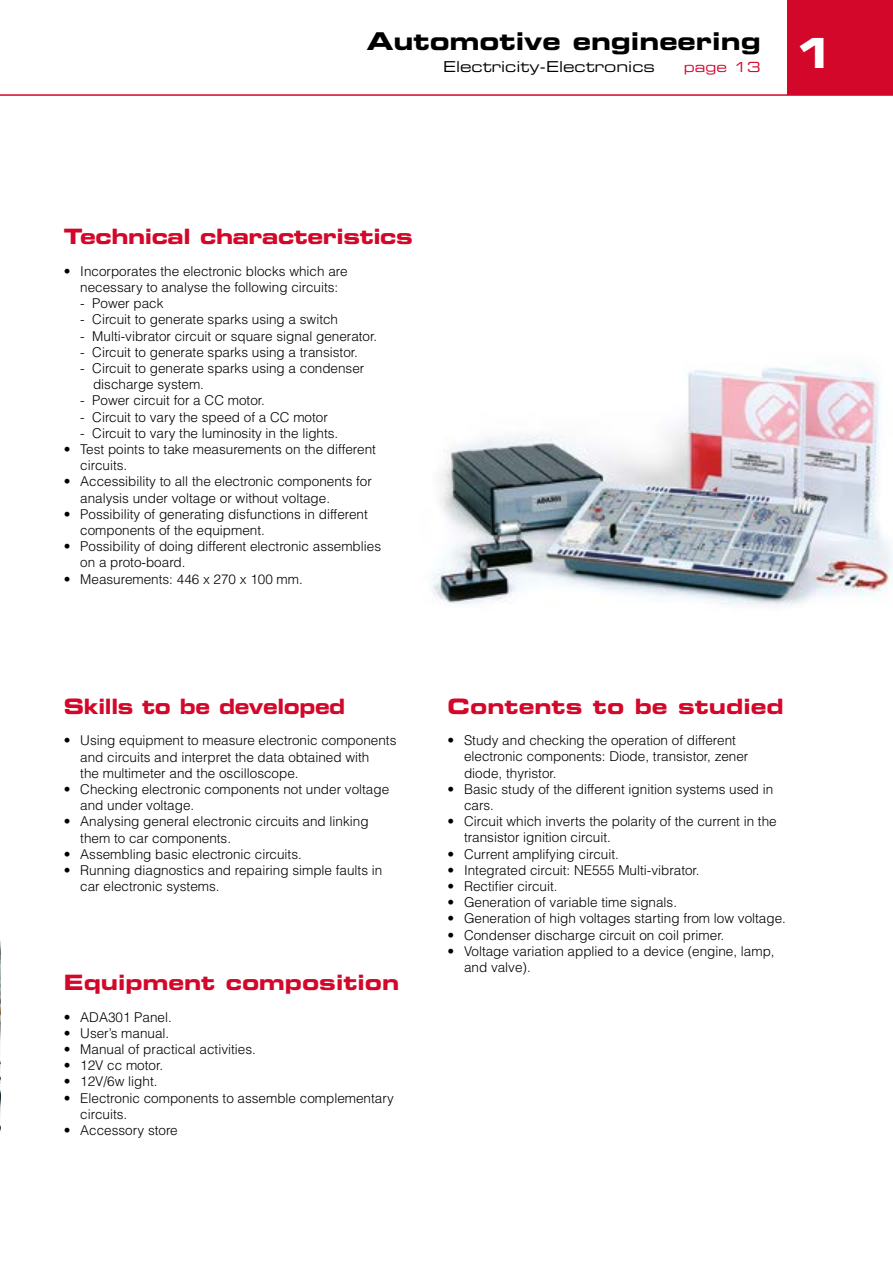
<style>
.page{position:relative;width:893px;height:1263px;background:#fff}
.page>*{position:absolute;margin:0;border:0;box-sizing:border-box;transform-origin:0 0}
.t1{font:41.55px "Eurostile LT Std Bold Ex 2";color:#fff}
.t2{font:24.45px "Eurostile LT Std Bold Ex 2";color:#000}
.t3{font:21.15px "Eurostile LT Std Bold Ex 2";color:#d3072a}
.t4{font:21.15px "Eurostile LT Std Bold Ex 2";letter-spacing:-.02em;color:#d3072a}
.t5{font:21.15px "Eurostile LT Std Bold Ex 2";letter-spacing:-.02em;color:#d3072a;scale:.93 1}
.t6{font:15px "Eurostile LT Std Ex 2";color:#000}
.t7{font:13.95px "Eurostile LT Std Ex 2";color:#d3072a}
.t8{font:300 13.5px/16.2px "Helvetica LT Std";color:#000}
</style>
<div class="page">
<div style="left:787px;top:0;width:106px;height:95px;background:#d3072a"></div>
<hr style="left:0;top:94px;width:893px;height:2px;background:#d3072a">
<img style="left:432px;top:365px;width:461px;height:240px">
<img style="left:0;top:941px;width:1px;height:191px">
<h2 class="t2" style="left:367px;top:24px;width:395px">Automotive engineering</h2>
<p class="t6" style="left:443px;top:56px;width:213px">Electricity-Electronics</p>
<p class="t7" style="left:684px;top:58px;width:78px">page 13</p>
<h1 class="t1" style="left:793px;top:24px;width:43px">1</h1>
<h3 class="t4" style="left:64px;top:222px;width:350px">Technical characteristics</h3>
<p class="t8" style="left:64px;top:263px;width:285px;text-align:center">• Incorporates the electronic blocks which are necessary to analyse the following circuits:</p>
<p class="t8" style="left:80px;top:295px;width:85px">- Power pack</p>
<p class="t8" style="left:80px;top:311px;width:259px">- Circuit to generate sparks using a switch</p>
<p class="t8" style="left:80px;top:328px;width:298px">- Multi-vibrator circuit or square signal generator.</p>
<p class="t8" style="left:80px;top:344px;width:279px">- Circuit to generate sparks using a transistor.</p>
<p class="t8" style="left:93px;top:360px;width:273px;text-indent:-13px">- Circuit to generate sparks using a condenser discharge system.</p>
<p class="t8" style="left:80px;top:392px;width:186px">- Power circuit for a CC motor.</p>
<p class="t8" style="left:80px;top:409px;width:249px">- Circuit to vary the speed of a CC motor</p>
<p class="t8" style="left:80px;top:425px;width:260px">- Circuit to vary the luminosity in the lights.</p>
<p class="t8" style="left:80px;top:441px;width:297px;text-indent:-16px">• Test points to take measurements on the different circuits.</p>
<p class="t8" style="left:80px;top:473px;width:293px;text-indent:-16px">• Accessibility to all the electronic components for analysis under voltage or without voltage.</p>
<p class="t8" style="left:80px;top:506px;width:289px;text-indent:-16px">• Possibility of generating disfunctions in different components of the equipment.</p>
<p class="t8" style="left:80px;top:538px;width:302px;text-indent:-16px">• Possibility of doing different electronic assemblies on a proto-board.</p>
<p class="t8" style="left:64px;top:571px;width:241px">• Measurements: 446 x 270 x 100 mm.</p>
<h3 class="t5" style="left:64px;top:691px;width:304px">Skills to be developed</h3>
<p class="t8" style="left:80px;top:732px;width:318px;text-indent:-16px">• Using equipment to measure electronic components and circuits and interpret the data obtained with<br>the multimeter and the oscilloscope.</p>
<p class="t8" style="left:80px;top:781px;width:310px;text-indent:-16px">• Checking electronic components not under voltage and under voltage.</p>
<p class="t8" style="left:80px;top:813px;width:290px;text-indent:-16px">• Analysing general electronic circuits and linking them to car components.</p>
<p class="t8" style="left:64px;top:846px;width:240px">• Assembling basic electronic circuits.</p>
<p class="t8" style="left:80px;top:862px;width:304px;text-indent:-16px">• Running diagnostics and repairing simple faults in car electronic systems.</p>
<h3 class="t3" style="left:64px;top:968px;width:337px">Equipment composition</h3>
<p class="t8" style="left:64px;top:1009px;width:110px">• ADA301 Panel.</p>
<p class="t8" style="left:64px;top:1025px;width:107px">• User’s manual.</p>
<p class="t8" style="left:64px;top:1041px;width:194px">• Manual of practical activities.</p>
<p class="t8" style="left:64px;top:1057px;width:101px">• 12V cc motor.</p>
<p class="t8" style="left:64px;top:1073px;width:95px">• 12V/6w light.</p>
<p class="t8" style="left:80px;top:1090px;width:315px;text-indent:-16px">• Electronic components to assemble complementary circuits.</p>
<p class="t8" style="left:64px;top:1122px;width:116px">• Accessory store</p>
<h3 class="t3" style="left:448px;top:691px;width:337px">Contents to be studied</h3>
<p class="t8" style="left:464px;top:732px;width:286px;text-indent:-16px">• Study and checking the operation of different electronic components: Diode, transistor, zener diode, thyristor.</p>
<p class="t8" style="left:464px;top:781px;width:311px;text-indent:-16px">• Basic study of the different ignition systems used in cars.</p>
<p class="t8" style="left:464px;top:813px;width:314px;text-indent:-16px">• Circuit which inverts the polarity of the current in the transistor ignition circuit.</p>
<p class="t8" style="left:448px;top:845px;width:173px">• Current amplifying circuit.</p>
<p class="t8" style="left:448px;top:862px;width:254px">• Integrated circuit: NE555 Multi-vibrator.</p>
<p class="t8" style="left:448px;top:878px;width:112px">• Rectifier circuit.</p>
<p class="t8" style="left:448px;top:894px;width:231px">• Generation of variable time signals.</p>
<p class="t8" style="left:448px;top:910px;width:340px">• Generation of high voltages starting from low voltage.</p>
<p class="t8" style="left:448px;top:926px;width:278px">• Condenser discharge circuit on coil primer.</p>
<p class="t8" style="left:464px;top:943px;width:312px;text-indent:-16px">• Voltage variation applied to a device (engine, lamp, and valve).</p>
</div>
